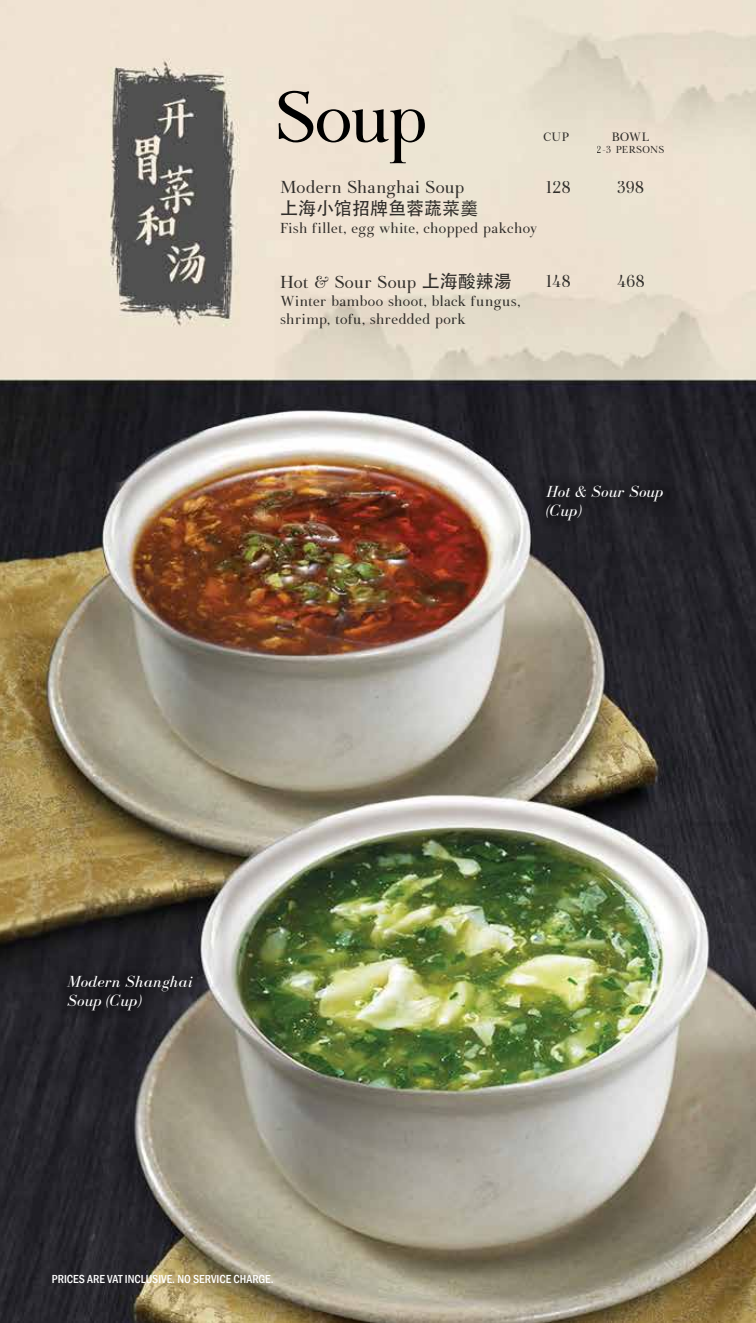
<style>
.page{position:relative;width:756px;height:1323px;background:#fff}
.page>*{position:absolute;margin:0;border:0;box-sizing:border-box;transform-origin:0 0}
.t1{font:75px "Botera TFE";color:#000}
.t2{font:18px "Botera TFE";letter-spacing:.015em;color:#000}
.t3{font:18px "Adobe Heiti Std";color:#000}
.t4{font:italic 16.5px/19.8px "Bodoni FLF";letter-spacing:.025em;color:#fff}
.t5{font:15px/18px "Botera TFE";letter-spacing:.02em;color:#000}
.t6{font:12.6px "Botera TFE";letter-spacing:.035em;color:#000}
.t7{font:500 condensed 12px "Franklin Gothic";color:#fff}
.t8{font:10.5px "Botera TFE";letter-spacing:.04em;color:#000}
.s1{font-family:"Adobe Heiti Std"}
</style>
<div class="page">
<img style="left:0;top:0;width:756px;height:1323px">
<div style="left:53px;top:963px;width:153px;height:64px;background:#000;opacity:.2"></div>
<div style="left:532px;top:473px;width:145px;height:64px;background:#212026"></div>
<h1 class="t1" style="left:276px;top:70px;width:152px">Soup</h1>
<p class="t2" style="left:280px;top:176px;width:186px">Modern Shanghai Soup</p>
<p class="t3" style="left:280px;top:198px;width:200px">上海小馆招牌鱼蓉蔬菜羹</p>
<p class="t5" style="left:280px;top:219px;width:258px">Fish fillet, egg white, chopped pakchoy</p>
<p class="t6" style="left:543px;top:129px;width:27px">CUP</p>
<p class="t6" style="left:612px;top:129px;width:39px">BOWL</p>
<p class="t8" style="left:597px;top:143px;width:69px">2-3 PERSONS</p>
<p class="t2" style="left:546px;top:176px;width:26px">128</p>
<p class="t2" style="left:617px;top:176px;width:28px">398</p>
<p class="t2" style="left:280px;top:271px;width:233px">Hot &amp; Sour Soup <span class="s1">上海酸辣湯</span></p>
<p class="t2" style="left:546px;top:270px;width:26px">148</p>
<p class="t5" style="left:280px;top:292px;width:242px">Winter bamboo shoot, black fungus, shrimp, tofu, shredded pork</p>
<p class="t2" style="left:617px;top:270px;width:30px">468</p>
<p class="t4" style="left:68px;top:972px;width:126px">Modern Shanghai<br>Soup (Cup)</p>
<p class="t7" style="left:52px;top:1271px;width:223px">PRICES ARE VAT INCLUSIVE. NO SERVICE CHARGE.</p>
<p class="t4" style="left:546px;top:482px;width:118px">Hot &amp; Sour Soup (Cup)</p>
</div>
